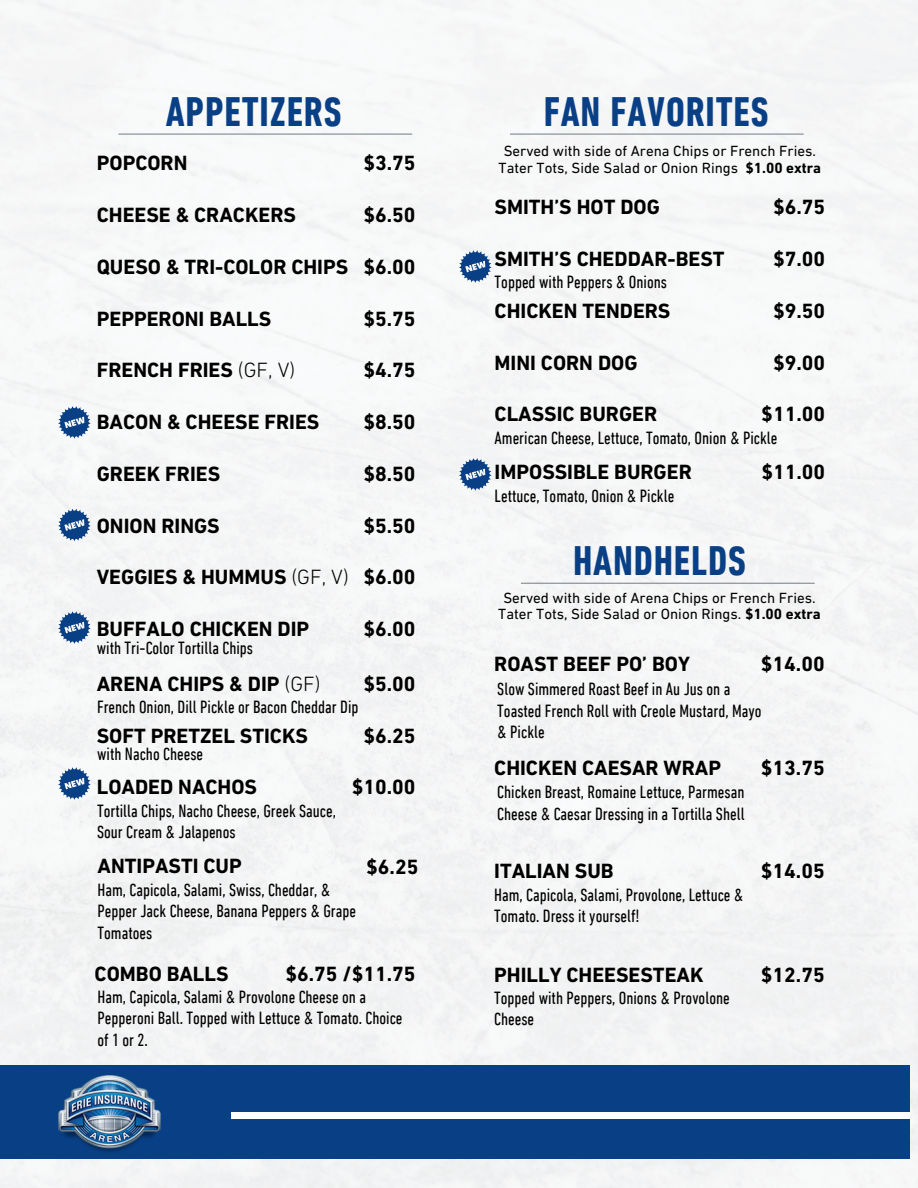
<style>
.page{position:relative;width:918px;height:1188px;background:#fff}
.page>*{position:absolute;margin:0;border:0;box-sizing:border-box;transform-origin:0 0}
.t1{font:700 condensed 42px "DIN Next LT Pro";letter-spacing:.02em;color:#094085}
.t2{font:700 21px "DIN Next LT Pro";color:#000}
.t3{font:condensed 18px/21.3px "DIN Next LT Pro";color:#000}
.t4{font:15px/16.8px "DIN Next LT Pro";color:#000;text-align:center}
.s1{font-weight:300}
.s2{font-weight:700}
</style>
<div class="page">
<hr style="left:521px;top:583px;width:294px;height:1px;background:#7d8a95">
<div style="left:0;top:1065px;width:910px;height:94px;background:#094085"></div>
<div style="left:231px;top:1112px;width:679px;height:7px;background:#fff"></div>
<img style="left:58px;top:1076px;width:102px;height:76px">
<svg style="left:459px;top:458px;width:33px;height:33px"></svg>
<svg style="left:459px;top:250px;width:33px;height:33px"></svg>
<hr style="left:510px;top:134px;width:294px;height:1px;background:#7d8a95">
<hr style="left:118px;top:134px;width:294px;height:1px;background:#7d8a95">
<svg style="left:58px;top:406px;width:33px;height:33px"></svg>
<svg style="left:58px;top:509px;width:33px;height:32px"></svg>
<svg style="left:58px;top:767px;width:33px;height:33px"></svg>
<svg style="left:58px;top:611px;width:33px;height:33px"></svg>
<h1 class="t1" style="left:166px;top:88px;width:177px">APPETIZERS</h1>
<p class="t2" style="left:97px;top:151px;width:92px">POPCORN</p>
<p class="t2" style="left:97px;top:203px;width:201px">CHEESE &amp; CRACKERS</p>
<p class="t2" style="left:97px;top:254px;width:253px">QUESO &amp; TRI-COLOR CHIPS</p>
<p class="t2" style="left:97px;top:306px;width:176px">PEPPERONI BALLS</p>
<p class="t2" style="left:97px;top:358px;width:200px">FRENCH FRIES <span class="s1">(GF, V)</span></p>
<p class="t2" style="left:97px;top:410px;width:224px">BACON &amp; CHEESE FRIES</p>
<p class="t2" style="left:97px;top:461px;width:125px">GREEK FRIES</p>
<p class="t2" style="left:97px;top:513px;width:124px">ONION RINGS</p>
<p class="t2" style="left:97px;top:565px;width:254px">VEGGIES &amp; HUMMUS <span class="s1">(GF, V)</span></p>
<p class="t2" style="left:97px;top:617px;width:214px">BUFFALO CHICKEN DIP</p>
<p class="t3" style="left:97px;top:637px;width:158px">with Tri-Color Tortilla Chips</p>
<p class="t2" style="left:364px;top:151px;width:54px">$3.75</p>
<p class="t2" style="left:364px;top:203px;width:54px">$6.50</p>
<p class="t2" style="left:364px;top:254px;width:54px">$6.00</p>
<p class="t2" style="left:364px;top:306px;width:54px">$5.75</p>
<p class="t2" style="left:364px;top:358px;width:54px">$4.75</p>
<p class="t2" style="left:364px;top:410px;width:54px">$8.50</p>
<p class="t2" style="left:364px;top:461px;width:54px">$8.50</p>
<p class="t2" style="left:364px;top:513px;width:54px">$5.50</p>
<p class="t2" style="left:364px;top:565px;width:54px">$6.00</p>
<p class="t2" style="left:364px;top:617px;width:54px">$6.00</p>
<p class="t2" style="left:364px;top:671px;width:54px">$5.00</p>
<p class="t2" style="left:364px;top:723px;width:54px">$6.25</p>
<p class="t2" style="left:352px;top:775px;width:65px">$10.00</p>
<p class="t2" style="left:97px;top:671px;width:225px">ARENA CHIPS &amp; DIP <span class="s1">(GF)</span></p>
<p class="t2" style="left:97px;top:723px;width:213px">SOFT PRETZEL STICKS</p>
<p class="t2" style="left:97px;top:775px;width:162px">LOADED NACHOS</p>
<p class="t3" style="left:97px;top:696px;width:263px">French Onion, Dill Pickle or Bacon Cheddar Dip</p>
<p class="t3" style="left:97px;top:744px;width:108px">with Nacho Cheese</p>
<p class="t3" style="left:97px;top:800px;width:240px">Tortilla Chips, Nacho Cheese, Greek Sauce,<br>Sour Cream &amp; Jalapenos</p>
<p class="t2" style="left:98px;top:854px;width:146px">ANTIPASTI CUP</p>
<p class="t2" style="left:366px;top:854px;width:54px">$6.25</p>
<p class="t3" style="left:98px;top:879px;width:260px">Ham, Capicola, Salami, Swiss, Cheddar, &amp;<br>Pepper Jack Cheese, Banana Peppers &amp; Grape<br>Tomatoes</p>
<p class="t2" style="left:95px;top:961px;width:135px">COMBO BALLS</p>
<p class="t2" style="left:285px;top:962px;width:132px">$6.75 /$11.75</p>
<p class="t3" style="left:98px;top:986px;width:306px">Ham, Capicola, Salami &amp; Provolone Cheese on a<br>Pepperoni Ball. Topped with Lettuce &amp; Tomato. Choice of 1 or 2.</p>
<h1 class="t1" style="left:544px;top:88px;width:226px">FAN FAVORITES</h1>
<p class="t4" style="left:499px;top:142px;width:324px">Served with side of Arena Chips or French Fries.<br>Tater Tots, Side Salad or Onion Rings <span class="s2">$1.00 extra</span></p>
<p class="t2" style="left:773px;top:195px;width:54px">$6.75</p>
<p class="t2" style="left:773px;top:247px;width:54px">$7.00</p>
<p class="t2" style="left:773px;top:299px;width:54px">$9.50</p>
<p class="t2" style="left:773px;top:350px;width:54px">$9.00</p>
<p class="t2" style="left:761px;top:402px;width:65px">$11.00</p>
<p class="t3" style="left:495px;top:427px;width:284px">American Cheese, Lettuce, Tomato, Onion &amp; Pickle</p>
<p class="t2" style="left:495px;top:195px;width:167px">SMITH’S HOT DOG</p>
<p class="t2" style="left:495px;top:247px;width:231px">SMITH’S CHEDDAR-BEST</p>
<p class="t2" style="left:495px;top:299px;width:177px">CHICKEN TENDERS</p>
<p class="t2" style="left:495px;top:350px;width:144px">MINI CORN DOG</p>
<p class="t2" style="left:495px;top:402px;width:164px">CLASSIC BURGER</p>
<p class="t3" style="left:495px;top:271px;width:174px">Topped with Peppers &amp; Onions</p>
<p class="t2" style="left:495px;top:459px;width:199px">IMPOSSIBLE BURGER</p>
<p class="t2" style="left:761px;top:459px;width:65px">$11.00</p>
<p class="t3" style="left:495px;top:485px;width:181px">Lettuce, Tomato, Onion &amp; Pickle</p>
<h1 class="t1" style="left:573px;top:537px;width:174px">HANDHELDS</h1>
<p class="t4" style="left:498px;top:589px;width:324px">Served with side of Arena Chips or French Fries.<br>Tater Tots, Side Salad or Onion Rings. <span class="s2">$1.00 extra</span></p>
<p class="t2" style="left:494px;top:652px;width:197px">ROAST BEEF PO’ BOY</p>
<p class="t2" style="left:761px;top:652px;width:65px">$14.00</p>
<p class="t3" style="left:497px;top:679px;width:266px">Slow Simmered Roast Beef in Au Jus on a<br>Toasted French Roll with Creole Mustard, Mayo &amp; Pickle</p>
<p class="t2" style="left:494px;top:755px;width:228px">CHICKEN CAESAR WRAP</p>
<p class="t3" style="left:497px;top:781px;width:249px">Chicken Breast, Romaine Lettuce, Parmesan<br>Cheese &amp; Caesar Dressing in a Tortilla Shell</p>
<p class="t2" style="left:494px;top:859px;width:121px">ITALIAN SUB</p>
<p class="t3" style="left:494px;top:884px;width:251px">Ham, Capicola, Salami, Provolone, Lettuce &amp;<br>Tomato. Dress it yourself!</p>
<p class="t2" style="left:494px;top:962px;width:211px">PHILLY CHEESESTEAK</p>
<p class="t3" style="left:494px;top:987px;width:237px">Topped with Peppers, Onions &amp; Provolone<br>Cheese</p>
<p class="t2" style="left:761px;top:755px;width:65px">$13.75</p>
<p class="t2" style="left:761px;top:859px;width:65px">$14.05</p>
<p class="t2" style="left:761px;top:962px;width:65px">$12.75</p>
</div>
